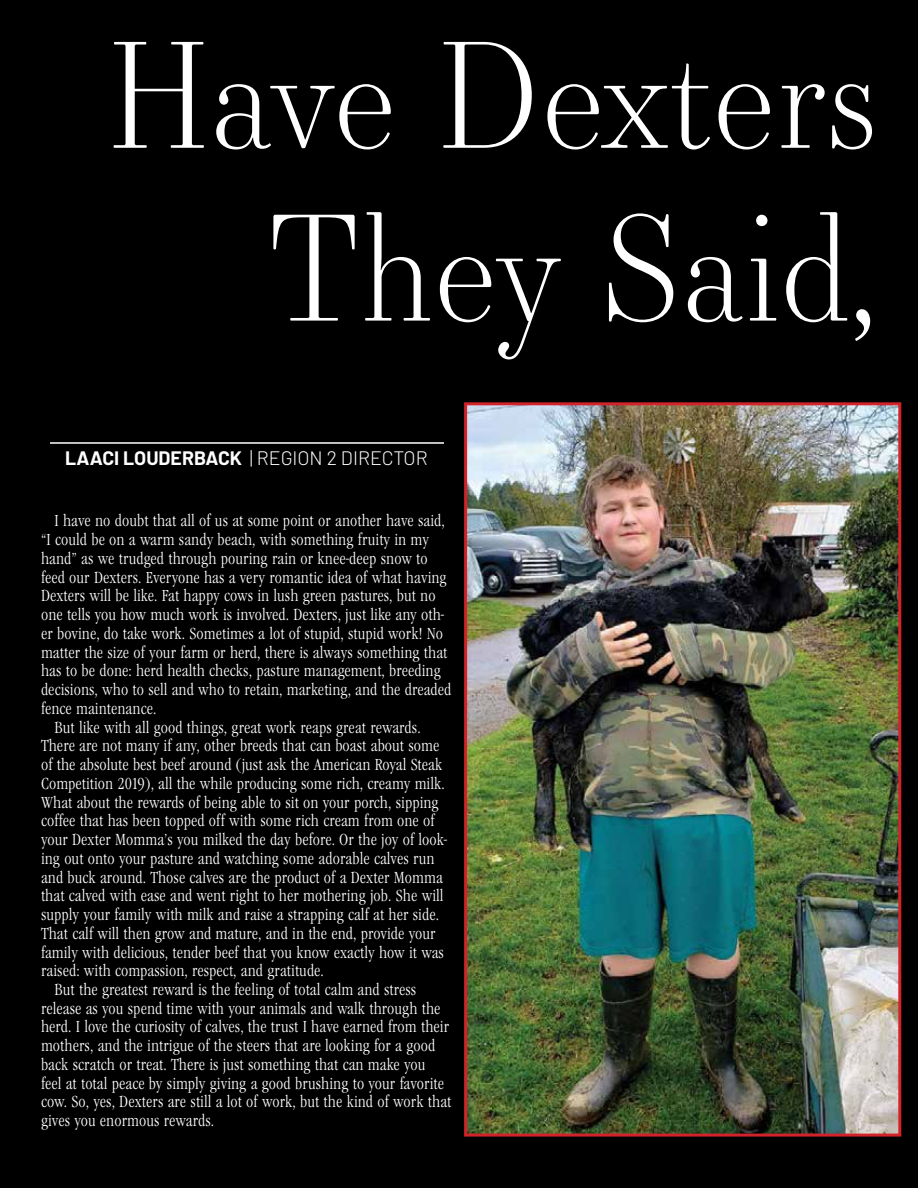
<style>
.page{position:relative;width:918px;height:1188px;background:#000}
.page>*{position:absolute;margin:0;border:0;box-sizing:border-box;transform-origin:0 0}
.t1{font:300 144px/172.8px "Essonnes Display";color:#fff;text-align:right}
.t2{font:300 19.5px "Barlow";color:#fff}
.t3{font:16.5px "Garamond Lit Cd ITC";letter-spacing:.005em;color:#fff}
.s1{font-weight:700}
</style>
<div class="page">
<hr style="left:25px;top:442px;width:443px;height:2px;background:#fff">
<div style="left:445px;top:416px;width:40px;height:60px;background:#000"></div>
<img style="left:468px;top:406px;width:429px;height:727px">
<div style="left:464px;top:402px;width:437px;height:735px;border:3px solid #d2232a"></div>
<div style="left:1px;top:416px;width:49px;height:60px;background:#000"></div>
<h1 class="t1" style="left:108px;top:4px;width:771px">Have Dexters<br>They Said,</h1>
<p class="t2" style="left:65px;top:446px;width:364px"><span class="s1">LAACI LOUDERBACK</span> | REGION 2 DIRECTOR</p>
<p class="t3" style="left:55px;top:512px;width:392px">I have no doubt that all of us at some point or another have said,</p>
<p class="t3" style="left:41px;top:531px;width:389px">“I could be on a warm sandy beach, with something fruity in my</p>
<p class="t3" style="left:41px;top:549px;width:388px">hand” as we trudged through pouring rain or knee-deep snow to</p>
<p class="t3" style="left:41px;top:568px;width:407px">feed our Dexters. Everyone has a very romantic idea of what having</p>
<p class="t3" style="left:41px;top:587px;width:396px">Dexters will be like. Fat happy cows in lush green pastures, but no</p>
<p class="t3" style="left:41px;top:606px;width:405px">one tells you how much work is involved. Dexters, just like any oth-</p>
<p class="t3" style="left:41px;top:624px;width:403px">er bovine, do take work. Sometimes a lot of stupid, stupid work! No</p>
<p class="t3" style="left:41px;top:643px;width:408px">matter the size of your farm or herd, there is always something that</p>
<p class="t3" style="left:41px;top:662px;width:401px">has to be done: herd health checks, pasture management, breeding</p>
<p class="t3" style="left:41px;top:681px;width:412px">decisions, who to sell and who to retain, marketing, and the dreaded</p>
<p class="t3" style="left:41px;top:699px;width:117px">fence maintenance.</p>
<p class="t3" style="left:55px;top:718px;width:368px">But like with all good things, great work reaps great rewards.</p>
<p class="t3" style="left:41px;top:737px;width:400px">There are not many if any, other breeds that can boast about some</p>
<p class="t3" style="left:41px;top:755px;width:403px">of the absolute best beef around (just ask the American Royal Steak</p>
<p class="t3" style="left:41px;top:774px;width:405px">Competition 2019), all the while producing some rich, creamy milk.</p>
<p class="t3" style="left:41px;top:793px;width:399px">What about the rewards of being able to sit on your porch, sipping</p>
<p class="t3" style="left:41px;top:812px;width:395px">coffee that has been topped off with some rich cream from one of</p>
<p class="t3" style="left:41px;top:830px;width:408px">your Dexter Momma’s you milked the day before. Or the joy of look-</p>
<p class="t3" style="left:41px;top:849px;width:395px">ing out onto your pasture and watching some adorable calves run</p>
<p class="t3" style="left:41px;top:868px;width:403px">and buck around. Those calves are the product of a Dexter Momma</p>
<p class="t3" style="left:41px;top:887px;width:404px">that calved with ease and went right to her mothering job. She will</p>
<p class="t3" style="left:41px;top:905px;width:399px">supply your family with milk and raise a strapping calf at her side.</p>
<p class="t3" style="left:41px;top:924px;width:396px">That calf will then grow and mature, and in the end, provide your</p>
<p class="t3" style="left:41px;top:943px;width:404px">family with delicious, tender beef that you know exactly how it was</p>
<p class="t3" style="left:41px;top:962px;width:284px">raised: with compassion, respect, and gratitude.</p>
<p class="t3" style="left:55px;top:980px;width:363px">But the greatest reward is the feeling of total calm and stress</p>
<p class="t3" style="left:41px;top:999px;width:401px">release as you spend time with your animals and walk through the</p>
<p class="t3" style="left:41px;top:1018px;width:410px">herd. I love the curiosity of calves, the trust I have earned from their</p>
<p class="t3" style="left:41px;top:1037px;width:396px">mothers, and the intrigue of the steers that are looking for a good</p>
<p class="t3" style="left:41px;top:1055px;width:386px">back scratch or treat. There is just something that can make you</p>
<p class="t3" style="left:41px;top:1074px;width:405px">feel at total peace by simply giving a good brushing to your favorite</p>
<p class="t3" style="left:41px;top:1093px;width:412px">cow. So, yes, Dexters are still a lot of work, but the kind of work that</p>
<p class="t3" style="left:41px;top:1112px;width:175px">gives you enormous rewards.</p>
</div>
